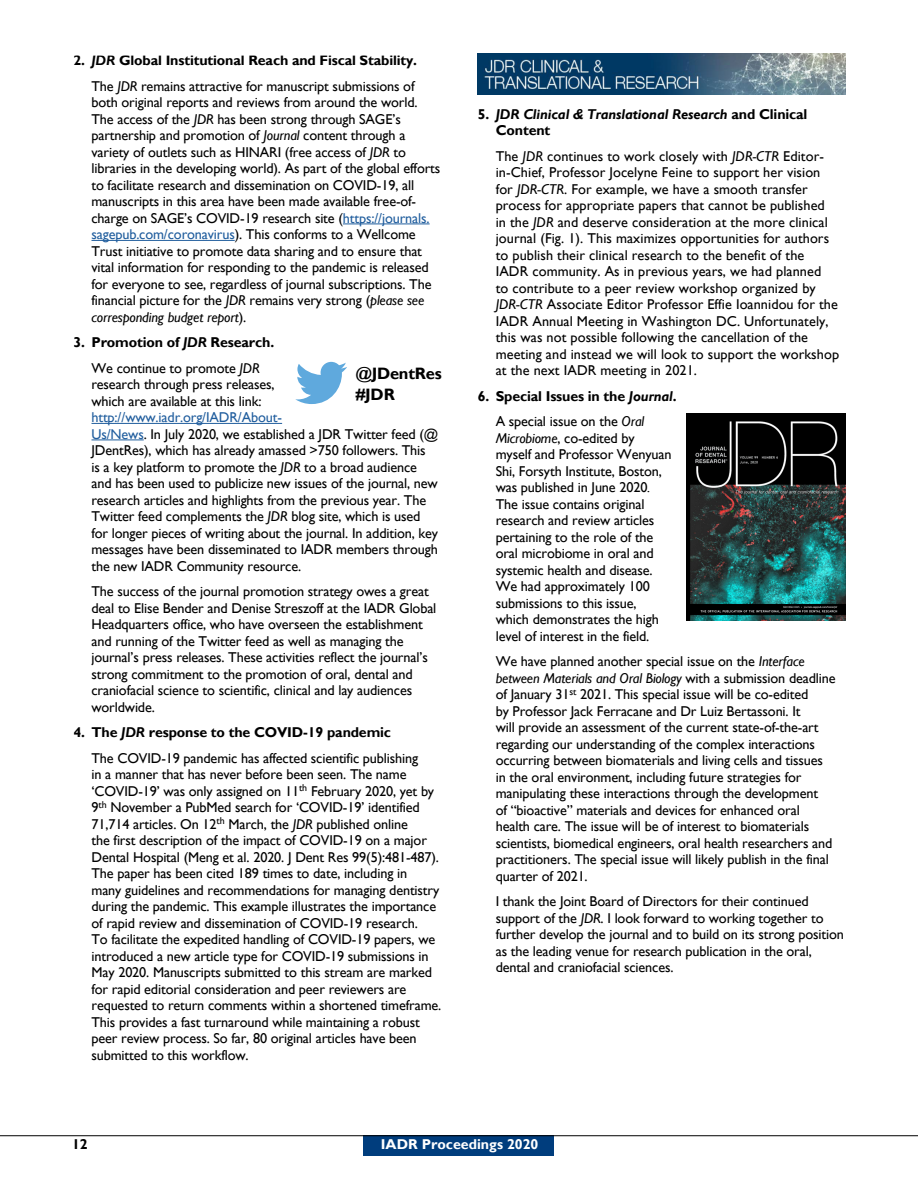
<style>
.page{position:relative;width:918px;height:1188px;background:#fff}
.page>*{position:absolute;margin:0;border:0;box-sizing:border-box;transform-origin:0 0}
.t1{font:700 16.5px/21px "Gill Sans";letter-spacing:-.015em;color:#000}
.t2{font:14.25px/16.5px "Gill Sans";letter-spacing:-.01em;color:#000}
.t3{font:700 14.25px/25.5px "Gill Sans";letter-spacing:-.01em;color:#000;text-align:center}
.t4{font:italic 700 14.25px/16.5px "Gill Sans";letter-spacing:-.01em;color:#000}
.t5{font:700 14.25px "Gill Sans";color:#fff}
.s1{font-weight:700}
.s2{font-weight:700;font-style:italic}
.s3{font-style:italic}
.s4{color:#215e9e}
.s5{font-weight:400}
.s6{font-weight:400;font-style:italic}
.s7{font-style:normal}
</style>
<div class="page">
<div style="left:364px;top:1135px;width:190px;height:21px;background:#003d7d"></div>
<hr style="left:0;top:1135px;width:918px;height:1px;background:#000">
<hr style="left:343px;top:224px;width:87px;height:1px;background:#215e9e">
<hr style="left:92px;top:240px;width:143px;height:1px;background:#215e9e">
<hr style="left:92px;top:423px;width:190px;height:1px;background:#215e9e">
<hr style="left:92px;top:440px;width:52px;height:1px;background:#215e9e">
<img style="left:477px;top:54px;width:369px;height:41px">
<img style="left:687px;top:413px;width:159px;height:207px">
<svg style="left:295px;top:362px;width:52px;height:42px"></svg>
<p class="t2" style="left:74px;top:48px;width:345px;line-height:25.5px;text-align:right"><span class="s1">2.</span> <span class="s2">JDR</span> <span class="s1">Global Institutional Reach and Fiscal Stability.<br></span>The <span class="s3">JDR</span> remains attractive for manuscript submissions of</p>
<p class="t2" style="left:91px;top:95px;width:350px">both original reports and reviews from around the world.<br>The access of the <span class="s3">JDR</span> has been strong through SAGE’s partnership and promotion of <span class="s3">Journal</span> content through a variety of outlets such as HINARI (free access of <span class="s3">JDR</span> to libraries in the developing world). As part of the global efforts to facilitate research and dissemination on COVID-19, all manuscripts in this area have been made available free-of&shy;charge on SAGE’s COVID-19 research site (<span class="s4">https://journals. sagepub.com/coronavirus</span>). This conforms to a Wellcome Trust initiative to promote data sharing and to ensure that vital information for responding to the pandemic is released for everyone to see, regardless of journal subscriptions. The financial picture for the <span class="s3">JDR</span> remains very strong (<span class="s3">please see corresponding budget report</span>).</p>
<p class="t3" style="left:73px;top:330px;width:202px">3. Promotion of <span class="s3">JDR</span> Research.<br><span class="s5">We continue to promote</span> <span class="s6">JDR</span></p>
<p class="t2" style="left:91px;top:377px;width:185px">research through press releases, which are available at this link:</p>
<p class="t2" style="left:91px;top:410px;width:348px"><span class="s4">http://www.iadr.org/IADR/About-<br>Us/News</span>. In July 2020, we established a JDR Twitter feed (@ JDentRes), which has already amassed &gt;750 followers. This<br>is a key platform to promote the <span class="s3">JDR</span> to a broad audience and has been used to publicize new issues of the journal, new research articles and highlights from the previous year. The Twitter feed complements the <span class="s3">JDR</span> blog site, which is used for longer pieces of writing about the journal. In addition, key messages have been disseminated to IADR members through the new IADR Community resource.</p>
<p class="t2" style="left:91px;top:584px;width:346px">The success of the journal promotion strategy owes a great deal to Elise Bender and Denise Streszoff at the IADR Global Headquarters office, who have overseen the establishment and running of the Twitter feed as well as managing the journal’s press releases. These activities reflect the journal’s strong commitment to the promotion of oral, dental and craniofacial science to scientific, clinical and lay audiences worldwide.</p>
<p class="t2" style="left:91px;top:720px;width:328px;line-height:25.5px;text-indent:-18px"><span class="s1">4. The</span> <span class="s2">JDR</span> <span class="s1">response to the COVID-19 pandemic<br></span>The COVID-19 pandemic has affected scientific publishing</p>
<p class="t2" style="left:91px;top:767px;width:350px">in a manner that has never before been seen. The name ‘COVID-19’ was only assigned on 11<sup>th</sup> February 2020, yet by 9<sup>th</sup> November a PubMed search for ‘COVID-19’ identified 71,714 articles. On 12<sup>th</sup> March, the <span class="s3">JDR</span> published online<br>the first description of the impact of COVID-19 on a major Dental Hospital (Meng et al. 2020. J Dent Res 99(5):481-487).<br>The paper has been cited 189 times to date, including in many guidelines and recommendations for managing dentistry during the pandemic. This example illustrates the importance of rapid review and dissemination of COVID-19 research.<br>To facilitate the expedited handling of COVID-19 papers, we introduced a new article type for COVID-19 submissions in May 2020. Manuscripts submitted to this stream are marked for rapid editorial consideration and peer reviewers are requested to return comments within a shortened timeframe.<br>This provides a fast turnaround while maintaining a robust peer review process. So far, 80 original articles have been submitted to this workflow.</p>
<p class="t1" style="left:356px;top:363px;width:87px">@JDentRes #JDR</p>
<p class="t4" style="left:496px;top:106px;width:313px;text-indent:-18px"><span class="s7">5.</span> JDR Clinical &amp; Translational Research <span class="s7">and Clinical<br>Content</span></p>
<p class="t2" style="left:496px;top:148px;width:345px">The <span class="s3">JDR</span> continues to work closely with <span class="s3">JDR-CTR</span> Editor&shy;in-Chief, Professor Jocelyne Feine to support her vision for <span class="s3">JDR-CTR</span>. For example, we have a smooth transfer process for appropriate papers that cannot be published<br>in the <span class="s3">JDR</span> and deserve consideration at the more clinical journal (Fig. 1). This maximizes opportunities for authors to publish their clinical research to the benefit of the IADR community. As in previous years, we had planned<br>to contribute to a peer review workshop organized by <span class="s3">JDR-CTR</span> Associate Editor Professor Effie Ioannidou for the IADR Annual Meeting in Washington DC. Unfortunately, this was not possible following the cancellation of the meeting and instead we will look to support the workshop at the next IADR meeting in 2021.</p>
<p class="t3" style="left:496px;top:384px;width:182px;text-align:left;text-indent:-18px">6. Special Issues in the <span class="s3">Journal</span>.<br><span class="s5">A special issue on the</span> <span class="s6">Oral</span></p>
<p class="t2" style="left:496px;top:430px;width:177px"><span class="s3">Microbiome</span>, co-edited by myself and Professor Wenyuan<br>Shi, Forsyth Institute, Boston, was published in June 2020<span class="s3">.<br></span>The issue contains original research and review articles pertaining to the role of the oral microbiome in oral and systemic health and disease.<br>We had approximately 100 submissions to this issue, which demonstrates the high level of interest in the field.</p>
<p class="t2" style="left:496px;top:654px;width:341px">We have planned another special issue on the <span class="s3">Interface between Materials and Oral Biology</span> with a submission deadline of January 31<sup>st</sup> 2021. This special issue will be co-edited<br>by Professor Jack Ferracane and Dr Luiz Bertassoni. It<br>will provide an assessment of the current state-of-the-art regarding our understanding of the complex interactions occurring between biomaterials and living cells and tissues in the oral environment, including future strategies for manipulating these interactions through the development<br>of “bioactive” materials and devices for enhanced oral health care. The issue will be of interest to biomaterials scientists, biomedical engineers, oral health researchers and practitioners. The special issue will likely publish in the final quarter of 2021.</p>
<p class="t2" style="left:496px;top:894px;width:350px">I thank the Joint Board of Directors for their continued support of the <span class="s3">JDR</span>. I look forward to working together to further develop the journal and to build on its strong position as the leading venue for research publication in the oral, dental and craniofacial sciences.</p>
<p class="t3" style="left:72px;top:1131px;width:17px">12</p>
<p class="t5" style="left:381px;top:1135px;width:159px">IADR Proceedings 2020</p>
</div>
